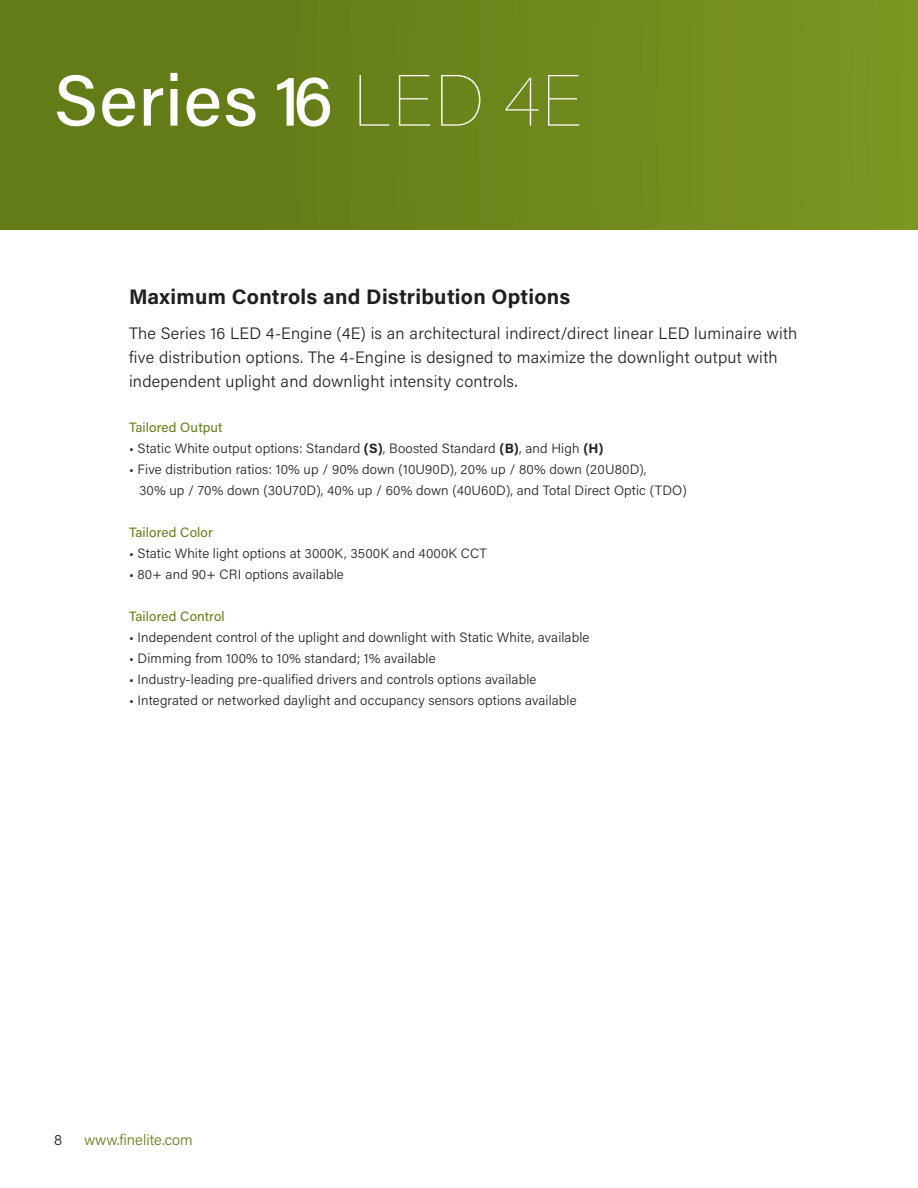
<style>
.page{position:relative;width:918px;height:1188px;background:#fff}
.page>*{position:absolute;margin:0;border:0;box-sizing:border-box;transform-origin:0 0}
.t1{font:500 72px "Acumin Pro";letter-spacing:.015em;color:#fff}
.t2{font:700 21px "Acumin Pro";letter-spacing:.015em;color:#231f20}
.t3{font:300 16.5px/24px "Acumin Pro";letter-spacing:.015em;color:#231f20}
.t4{font:300 15px "Acumin Pro";color:#637b17}
.t5{font:300 15px "Acumin Pro";color:#231f20}
.t6{font:300 13.5px/21px "Acumin Pro";letter-spacing:.01em;color:#231f20}
.t7{font:13.5px "Acumin Pro";letter-spacing:.01em;color:#637b17}
.s1{font-weight:100}
.s2{font-size:18px}
.s3{font-weight:700}
</style>
<div class="page">
<div style="left:0;top:0;width:918px;height:229px;background:linear-gradient(to right,#5e7715,#7b9522)"></div>
<p class="t1" style="left:54px;top:51px;width:529px">Series 16 <span class="s1">LED 4E</span></p>
<p class="t2" style="left:129px;top:282px;width:443px">Maximum Controls and Distribution Options</p>
<p class="t3" style="left:129px;top:320px;width:670px">The Series 16 LED 4-Engine (4E) is an architectural indirect/direct linear LED luminaire with five distribution options. The 4-Engine is designed to maximize the downlight output with independent uplight and downlight intensity controls<span class="s2">.</span></p>
<p class="t7" style="left:129px;top:418px;width:95px">Tailored Output</p>
<p class="t6" style="left:129px;top:437px;width:476px">• Static White output options: Standard <span class="s3">(S)</span>, Boosted Standard <span class="s3">(B)</span>, and High <span class="s3">(H)</span></p>
<p class="t6" style="left:139px;top:458px;width:549px;text-indent:-10px">• Five distribution ratios: 10% up / 90% down (10U90D), 20% up / 80% down (20U80D),<br>30% up / 70% down (30U70D), 40% up / 60% down (40U60D), and Total Direct Optic (TDO)</p>
<p class="t7" style="left:129px;top:523px;width:85px">Tailored Color</p>
<p class="t6" style="left:129px;top:542px;width:359px">• Static White light options at 3000K, 3500K and 4000K CCT</p>
<p class="t6" style="left:129px;top:563px;width:216px">• 80+ and 90+ CRI options available</p>
<p class="t7" style="left:129px;top:607px;width:97px">Tailored Control</p>
<p class="t6" style="left:129px;top:626px;width:462px">• Independent control of the uplight and downlight with Static White, available</p>
<p class="t6" style="left:129px;top:647px;width:308px">• Dimming from 100% to 10% standard; 1% available</p>
<p class="t6" style="left:129px;top:668px;width:409px">• Industry-leading pre-qualified drivers and controls options available</p>
<p class="t6" style="left:129px;top:689px;width:449px">• Integrated or networked daylight and occupancy sensors options available</p>
<p class="t5" style="left:54px;top:1129px;width:10px">8</p>
<p class="t4" style="left:84px;top:1129px;width:110px">www.finelite.com</p>
</div>
